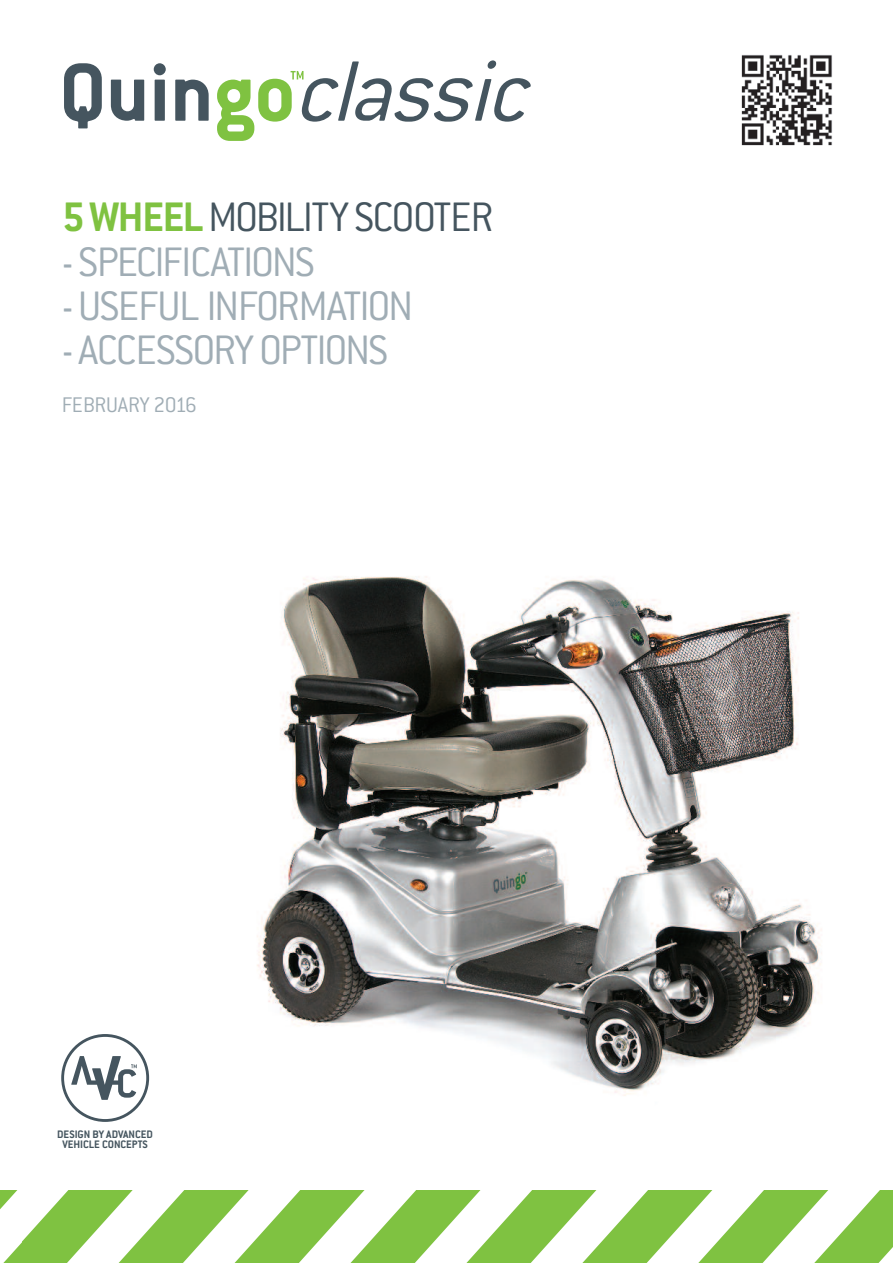
<style>
.page{position:relative;width:893px;height:1263px;background:#fff}
.page>*{position:absolute;margin:0;border:0;box-sizing:border-box;transform-origin:0 0}
.t1{font:300 45.3px/44.1px "Conduit ITC";letter-spacing:-.04em;color:#a0adb5}
.t2{font:300 23.25px "Conduit ITC";letter-spacing:-.015em;color:#a0adb5}
.t3{font:700 12px/9.9px "Conduit ITC";color:#45555f;text-align:center}
.s1{font-weight:700;color:#7fc241}
.s2{color:#45555f}
</style>
<div class="page">
<svg style="left:64px;top:63px;width:38px;height:65px"></svg>
<svg style="left:111px;top:80px;width:33px;height:41px"></svg>
<svg style="left:154px;top:63px;width:12px;height:58px"></svg>
<svg style="left:175px;top:80px;width:34px;height:41px"></svg>
<svg style="left:217px;top:60px;width:314px;height:81px"></svg>
<img style="left:257px;top:576px;width:565px;height:520px">
<img style="left:741px;top:55px;width:91px;height:91px">
<svg style="left:0;top:1191px;width:893px;height:72px"></svg>
<svg style="left:61px;top:1034px;width:88px;height:88px"></svg>
<p class="t1" style="left:62px;top:200px;width:433px"><span class="s1">5WHEEL</span><span class="s2">MOBILITYSCOOTER </span>-SPECIFICATIONS<br>-USEFUL INFORMATION -ACCESSORYOPTIONS</p>
<p class="t2" style="left:62px;top:398px;width:137px">FEBRUARY 2016</p>
<p class="t3" style="left:57px;top:1130px;width:97px">DESIGN BY ADVANCED<br>VEHICLE CONCEPTS</p>
</div>
